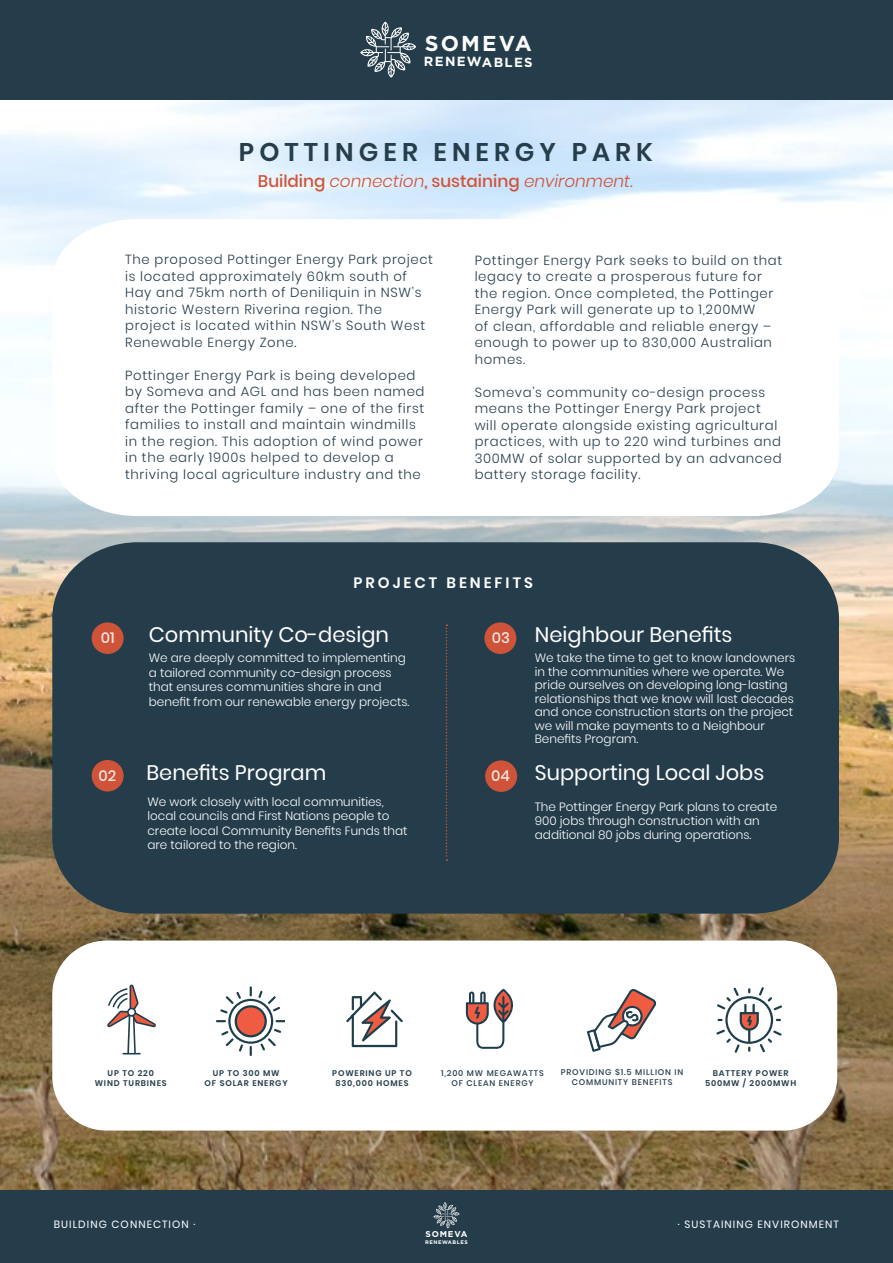
<style>
.page{position:relative;width:893px;height:1263px;background:#253d4b}
.page>*{position:absolute;margin:0;border:0;box-sizing:border-box;transform-origin:0 0}
.t1{font:600 25.5px "Poppins";letter-spacing:.2em;color:#263d4a}
.t2{font:700 21.6px "Gotham";letter-spacing:.095em;color:#fff}
.t3{font:21px "Poppins";color:#fff}
.t4{font:italic 300 16.8px "Poppins";color:#cf5338}
.t5{font:600 15px "Poppins";letter-spacing:.2em;color:#fff}
.t6{font:500 15px "Poppins";color:#f1e4db}
.t7{font:300 13.2px/16.5px "Poppins";letter-spacing:.05em;color:#253d4b}
.t8{font:700 13.2px "Gotham";letter-spacing:.095em;color:#fff}
.t9{font:300 12px/14.4px "Poppins";color:#fff}
.t10{font:10.5px "Poppins";letter-spacing:.1em;color:#fff}
.t11{font:700 8.4px "Gotham";letter-spacing:.1em;color:#fff}
.t12{font:600 8.25px/10.2px "Poppins";letter-spacing:.1em;color:#253d4b;text-align:center}
.t13{font:500 8.25px/10.2px "Poppins";letter-spacing:.1em;color:#253d4b;text-align:center}
.t14{font:700 5.25px "Gotham";letter-spacing:.1em;color:#fff}
.s1{font-weight:500;font-style:normal}
</style>
<div class="page">
<img style="left:1px;top:100px;width:892px;height:1089px">
<div style="left:52px;top:219px;width:787px;height:297px;background:#fff"></div>
<div style="left:52px;top:940px;width:785px;height:190px;background:#fff;border-radius:54px"></div>
<svg style="left:107px;top:984px;width:49px;height:70px"></svg>
<svg style="left:346px;top:991px;width:57px;height:56px"></svg>
<svg style="left:466px;top:989px;width:48px;height:60px"></svg>
<svg style="left:52px;top:542px;width:787px;height:372px"></svg>
<div style="left:92px;top:622px;width:32px;height:32px;background:#cf5338;border-radius:50%"></div>
<div style="left:92px;top:760px;width:32px;height:31px;background:#cf5338;border-radius:50%"></div>
<div style="left:484px;top:622px;width:32px;height:32px;background:#cf5338;border-radius:50%"></div>
<div style="left:485px;top:760px;width:32px;height:32px;background:#cf5338;border-radius:50%"></div>
<svg style="left:216px;top:986px;width:68px;height:70px"></svg>
<svg style="left:433px;top:1202px;width:27px;height:26px"></svg>
<svg style="left:446px;top:555px;width:3px;height:306px"></svg>
<svg style="left:716px;top:987px;width:66px;height:66px"></svg>
<svg style="left:587px;top:989px;width:69px;height:63px"></svg>
<svg style="left:360px;top:22px;width:56px;height:56px"></svg>
<h2 class="t2" style="left:425px;top:29px;width:109px">SOMEVA</h2>
<p class="t8" style="left:424px;top:53px;width:110px">RENEWABLES</p>
<h1 class="t1" style="left:239px;top:137px;width:415px">POTTINGER ENERGY PARK</h1>
<p class="t4" style="left:258px;top:172px;width:376px"><span class="s1">Building</span> connection<span class="s1">, sustaining</span> environment.</p>
<p class="t7" style="left:125px;top:251px;width:309px">The proposed Pottinger Energy Park project is located approximately 60km south of Hay and 75km north of Deniliquin in NSW’s historic Western Riverina region. The project is located within NSW’s South West Renewable Energy Zone.</p>
<p class="t7" style="left:125px;top:367px;width:301px">Pottinger Energy Park is being developed by Someva and AGL and has been named after the Pottinger family – one of the first families to install and maintain windmills in the region. This adoption of wind power in the early 1900s helped to develop a thriving local agriculture industry and the</p>
<p class="t7" style="left:475px;top:252px;width:309px">Pottinger Energy Park seeks to build on that legacy to create a prosperous future for the region. Once completed, the Pottinger Energy Park will generate up to 1,200MW<br>of clean, affordable and reliable energy – enough to power up to 830,000 Australian homes.</p>
<p class="t7" style="left:475px;top:384px;width:308px">Someva’s community co-design process means the Pottinger Energy Park project will operate alongside existing agricultural practices, with up to 220 wind turbines and 300MW of solar supported by an advanced battery storage facility.</p>
<p class="t6" style="left:101px;top:629px;width:15px">01</p>
<p class="t6" style="left:99px;top:767px;width:19px">02</p>
<p class="t5" style="left:354px;top:574px;width:181px">PROJECT BENEFITS</p>
<h3 class="t3" style="left:149px;top:622px;width:242px">Community Co-design</h3>
<p class="t6" style="left:492px;top:629px;width:20px">03</p>
<h3 class="t3" style="left:535px;top:622px;width:199px">Neighbour Benefits</h3>
<p class="t9" style="left:149px;top:651px;width:262px">We are deeply committed to implementing a tailored community co-design process that ensures communities share in and benefit from our renewable energy projects.</p>
<p class="t9" style="left:535px;top:651px;width:262px;line-height:13.5px">We take the time to get to know landowners in the communities where we operate. We pride ourselves on developing long-lasting relationships that we know will last decades and once construction starts on the project we will make payments to a Neighbour Benefits Program.</p>
<h3 class="t3" style="left:147px;top:760px;width:181px">Benefits Program</h3>
<p class="t6" style="left:491px;top:767px;width:20px">04</p>
<h3 class="t3" style="left:535px;top:760px;width:231px">Supporting Local Jobs</h3>
<p class="t9" style="left:147px;top:795px;width:262px">We work closely with local communities, local councils and First Nations people to create local Community Benefits Funds that are tailored to the region.</p>
<p class="t9" style="left:535px;top:799px;width:244px">The Pottinger Energy Park plans to create<br>900 jobs through construction with an additional 80 jobs during operations.</p>
<p class="t13" style="left:561px;top:1067px;width:124px">PROVIDING $1.5 MILLION IN<br>COMMUNITY BENEFITS</p>
<p class="t12" style="left:95px;top:1068px;width:73px">UP TO 220<br>WIND TURBINES</p>
<p class="t12" style="left:205px;top:1068px;width:85px">UP TO 300 MW<br>OF SOLAR ENERGY</p>
<p class="t12" style="left:332px;top:1068px;width:81px">POWERING UP TO<br>830,000 HOMES</p>
<p class="t12" style="left:705px;top:1068px;width:93px">BATTERY POWER<br>500MW / 2000MWH</p>
<p class="t13" style="left:441px;top:1068px;width:104px">1,200 MW MEGAWATTS<br>OF CLEAN ENERGY</p>
<p class="t10" style="left:54px;top:1218px;width:143px">BUILDING CONNECTION ·</p>
<p class="t10" style="left:678px;top:1218px;width:163px">· SUSTAINING ENVIRONMENT</p>
<p class="t11" style="left:425px;top:1229px;width:43px">SOMEVA</p>
<p class="t14" style="left:425px;top:1238px;width:44px">RENEWABLES</p>
</div>
